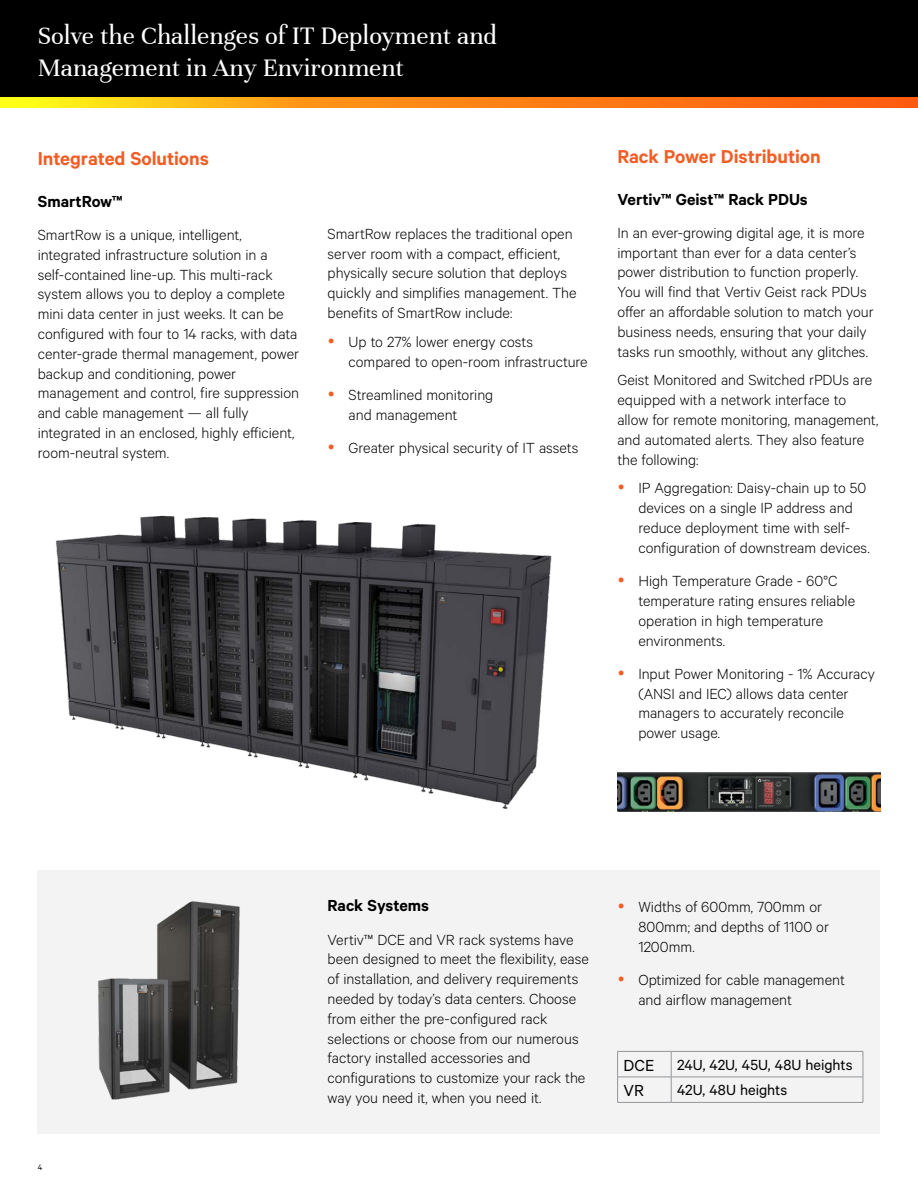
<style>
.page{position:relative;width:918px;height:1188px;background:#fff}
.page>*{position:absolute;margin:0;border:0;box-sizing:border-box;transform-origin:0 0}
.t1{font:27px/32.4px "Unna";color:#fff}
.t2{font:600 21px "Calibre";letter-spacing:-.005em;color:#f15d24}
.t3{font:600 18px "Calibre";color:#000}
.t4{font:18px "Calibre";color:#000}
.t5{font:300 16.5px/19.8px "Calibre";color:#000}
.t6{font:16.5px "Calibre";letter-spacing:-.005em;color:#000}
.t7{font:9px "Calibre";color:#000}
</style>
<div class="page">
<div style="left:0;top:0;width:918px;height:108px;background:#000"></div>
<svg style="left:0;top:98px;width:918px;height:10px;background:#ff9314"></svg>
<img style="left:55px;top:515px;width:497px;height:294px">
<div style="left:38px;top:870px;width:842px;height:264px;background:#f3f3f4"></div>
<hr style="left:617px;top:1077px;width:54px;height:1px;background:#939598">
<hr style="left:671px;top:1077px;width:192px;height:1px;background:#939598">
<svg style="left:671px;top:1052px;width:1px;height:50px"></svg>
<hr style="left:617px;top:1051px;width:54px;height:1px;background:#939598">
<hr style="left:671px;top:1051px;width:192px;height:1px;background:#939598">
<svg style="left:617px;top:1052px;width:1px;height:50px"></svg>
<svg style="left:863px;top:1052px;width:1px;height:50px"></svg>
<hr style="left:617px;top:1102px;width:54px;height:1px;background:#939598">
<hr style="left:671px;top:1102px;width:192px;height:1px;background:#939598">
<img style="left:98px;top:901px;width:142px;height:199px">
<img style="left:617px;top:772px;width:263px;height:40px">
<h1 class="t1" style="left:38px;top:19px;width:461px">Solve the Challenges of IT Deployment and<br>Management in Any Environment</h1>
<p class="t2" style="left:38px;top:146px;width:173px">Integrated Solutions</p>
<p class="t3" style="left:38px;top:190px;width:86px">SmartRow™</p>
<p class="t5" style="left:38px;top:224px;width:263px">SmartRow is a unique, intelligent, integrated infrastructure solution in a self-contained line-up. This multi-rack system allows you to deploy a complete mini data center in just weeks. It can be configured with four to 14 racks, with data center-grade thermal management, power backup and conditioning, power management and control, fire suppression and cable management — all fully integrated in an enclosed, highly efficient, room-neutral system.</p>
<p class="t5" style="left:328px;top:223px;width:251px">SmartRow replaces the traditional open server room with a compact, efficient, physically secure solution that deploys quickly and simplifies management. The benefits of SmartRow include:</p>
<p class="t5" style="left:349px;top:331px;width:241px">Up to 27% lower energy costs compared to open-room infrastructure</p>
<p class="t5" style="left:349px;top:384px;width:146px">Streamlined monitoring and management</p>
<p class="t5" style="left:349px;top:437px;width:231px">Greater physical security of IT assets</p>
<p class="t2" style="left:617px;top:144px;width:205px">Rack Power Distribution</p>
<p class="t3" style="left:617px;top:188px;width:192px">Vertiv™ Geist™ Rack PDUs</p>
<p class="t5" style="left:617px;top:222px;width:258px">In an ever-growing digital age, it is more important than ever for a data center’s power distribution to function properly.<br>You will find that Vertiv Geist rack PDUs offer an affordable solution to match your business needs, ensuring that your daily tasks run smoothly, without any glitches.</p>
<p class="t5" style="left:617px;top:370px;width:262px">Geist Monitored and Switched rPDUs are equipped with a network interface to allow for remote monitoring, management, and automated alerts. They also feature the following:</p>
<p class="t5" style="left:638px;top:478px;width:233px">IP Aggregation: Daisy-chain up to 50 devices on a single IP address and reduce deployment time with self&shy;configuration of downstream devices.</p>
<p class="t5" style="left:638px;top:570px;width:218px">High Temperature Grade - 60°C temperature rating ensures reliable operation in high temperature environments.</p>
<p class="t5" style="left:638px;top:663px;width:238px">Input Power Monitoring - 1% Accuracy (ANSI and IEC) allows data center managers to accurately reconcile power usage.</p>
<p class="t7" style="left:38px;top:1162px;width:6px">4</p>
<p class="t3" style="left:328px;top:895px;width:103px">Rack Systems</p>
<p class="t5" style="left:328px;top:929px;width:263px">Vertiv™ DCE and VR rack systems have been designed to meet the flexibility, ease of installation, and delivery requirements needed by today’s data centers. Choose from either the pre-configured rack selections or choose from our numerous factory installed accessories and configurations to customize your rack the way you need it, when you need it.</p>
<p class="t5" style="left:638px;top:896px;width:192px">Widths of 600mm, 700mm or<br>800mm; and depths of 1100 or<br>1200mm.</p>
<p class="t5" style="left:638px;top:969px;width:208px">Optimized for cable management and airflow management</p>
<p class="t4" style="left:624px;top:1055px;width:32px">DCE</p>
<p class="t6" style="left:677px;top:1055px;width:177px">24U, 42U, 45U, 48U heights</p>
<p class="t4" style="left:624px;top:1080px;width:22px">VR</p>
<p class="t6" style="left:677px;top:1081px;width:112px">42U, 48U heights</p>
</div>
